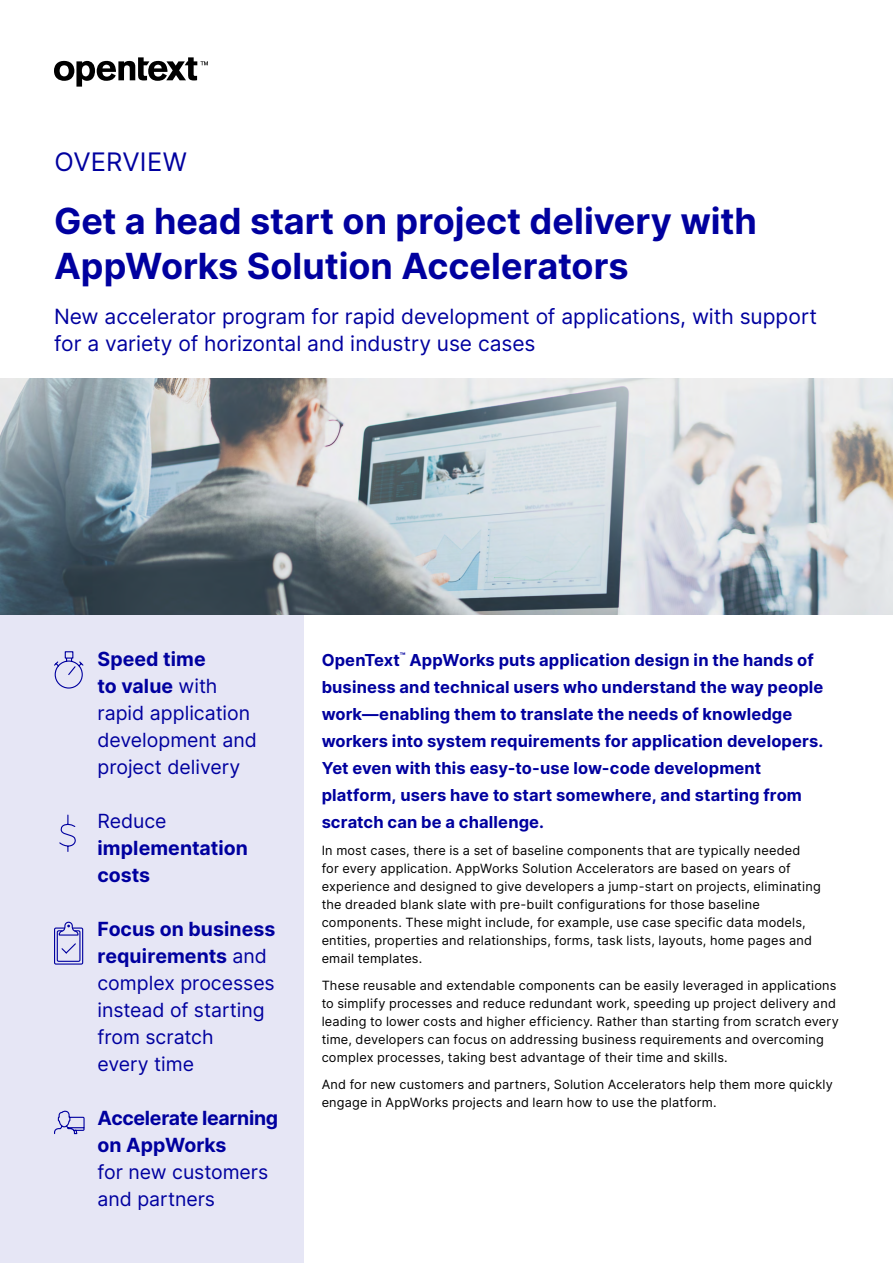
<style>
.page{position:relative;width:893px;height:1263px;background:#fff}
.page>*{position:absolute;margin:0;border:0;box-sizing:border-box;transform-origin:0 0}
.t1{font:700 36px/45px "Inter";color:#00009f}
.Document_type{font:25.5px "Inter";letter-spacing:.01em;color:#00009f}
.t2{font:21px/27px "Inter";color:#00009f}
.Sidebar_Stat{font:19.5px/27px "Inter";color:#00009f}
.Sidebar_Stat-2{font:700 19.5px/27px "Inter";letter-spacing:-.005em;color:#00009f}
.Introduction_Paragra{font:700 16.5px/27px "Inter";letter-spacing:.005em;color:#00009f}
.Body{font:12.75px/18px "Inter";letter-spacing:.015em;color:#000}
.s1{font-weight:700}
.s2{font-weight:400}
</style>
<div class="page">
<svg style="left:54px;top:57px;width:154px;height:30px"></svg>
<img style="left:0;top:378px;width:893px;height:237px">
<div style="left:0;top:615px;width:304px;height:648px;background:#e6e6f5"></div>
<svg style="left:59px;top:814px;width:17px;height:38px"></svg>
<svg style="left:54px;top:651px;width:30px;height:38px"></svg>
<svg style="left:54px;top:921px;width:30px;height:44px"></svg>
<svg style="left:54px;top:1110px;width:31px;height:25px"></svg>
<p class="Document_type" style="left:55px;top:143px;width:134px">OVERVIEW</p>
<h1 class="t1" style="left:54px;top:198px;width:704px">Get a head start on project delivery with<br>AppWorks Solution Accelerators</h1>
<h2 class="t2" style="left:54px;top:302px;width:764px">New accelerator program for rapid development of applications, with support for a variety of horizontal and industry use cases</h2>
<p class="Sidebar_Stat" style="left:98px;top:645px;width:161px"><span class="s1">Speed time<br>to value</span> with rapid application development and project delivery</p>
<p class="Sidebar_Stat-2" style="left:98px;top:807px;width:152px"><span class="s2">Reduce </span>implementation costs</p>
<p class="Sidebar_Stat" style="left:98px;top:915px;width:179px"><span class="s1">Focus on business requirements</span> and complex processes instead of starting from scratch<br>every time</p>
<p class="Sidebar_Stat-2" style="left:98px;top:1104px;width:182px">Accelerate learning on AppWorks<br><span class="s2">for new customers and partners</span></p>
<p class="Introduction_Paragra" style="left:322px;top:646px;width:503px">OpenText<sup>™</sup> AppWorks puts application design in the hands of business and technical users who understand the way people work—enabling them to translate the needs of knowledge workers into system requirements for application developers.<br>Yet even with this easy-to-use low-code development platform, users have to start somewhere, and starting from scratch can be a challenge.</p>
<p class="Body" style="left:322px;top:841px;width:501px">In most cases, there is a set of baseline components that are typically needed for every application. AppWorks Solution Accelerators are based on years of experience and designed to give developers a jump-start on projects, eliminating the dreaded blank slate with pre-built configurations for those baseline components. These might include, for example, use case specific data models, entities, properties and relationships, forms, task lists, layouts, home pages and email templates.</p>
<p class="Body" style="left:322px;top:976px;width:519px">These reusable and extendable components can be easily leveraged in applications to simplify processes and reduce redundant work, speeding up project delivery and leading to lower costs and higher efficiency. Rather than starting from scratch every time, developers can focus on addressing business requirements and overcoming complex processes, taking best advantage of their time and skills.</p>
<p class="Body" style="left:322px;top:1075px;width:513px">And for new customers and partners, Solution Accelerators help them more quickly engage in AppWorks projects and learn how to use the platform.</p>
</div>
